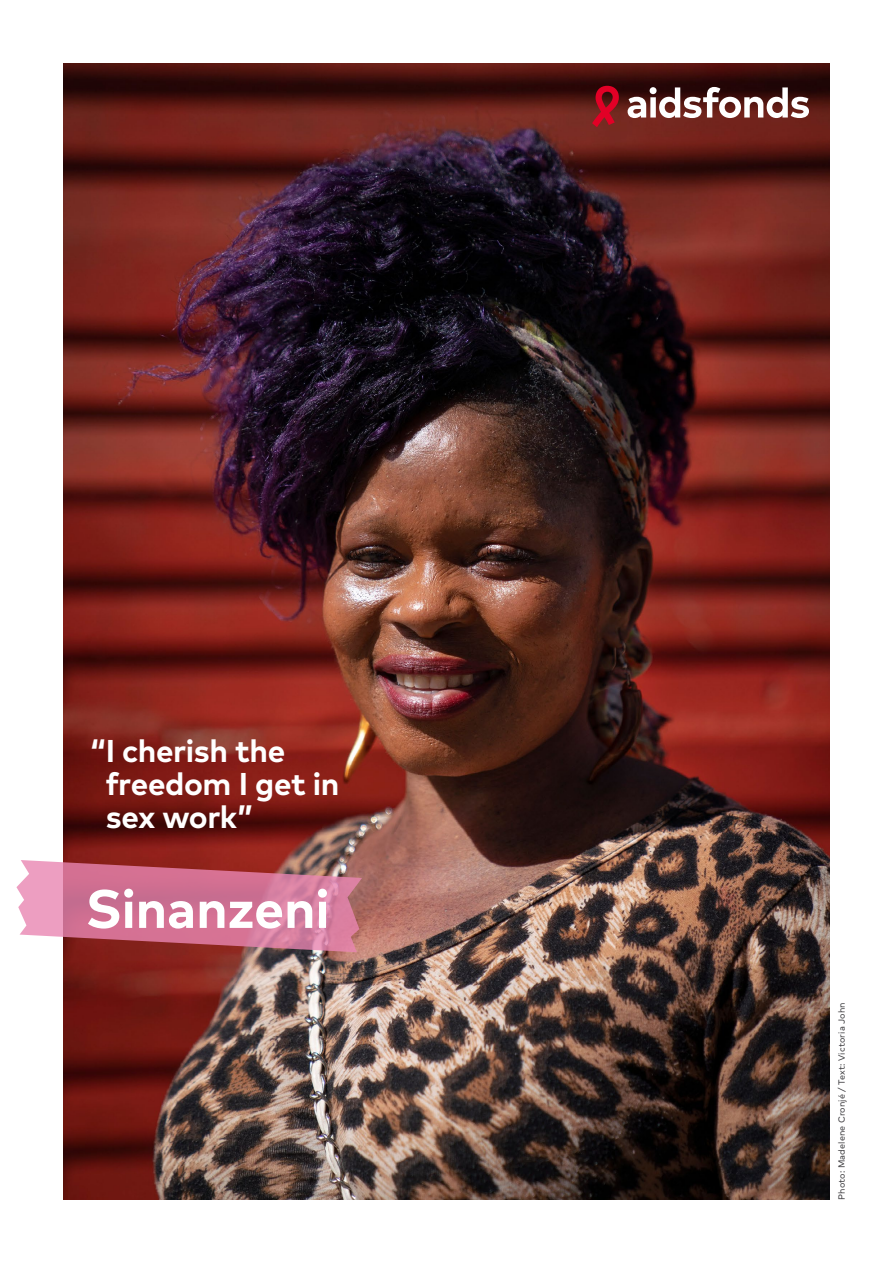
<style>
.page{position:relative;width:893px;height:1263px;background:#fff}
.page>*{position:absolute;margin:0;border:0;box-sizing:border-box;transform-origin:0 0}
.t1{font:700 54px "FF Mark Pro AF";letter-spacing:-.01em;color:#fff}
.t2{font:700 31.5px/33px "FF Mark Pro AF";letter-spacing:-.015em;color:#fff}
.t3{font:9px "FF Mark Pro AF";letter-spacing:.015em;color:#3e3d40}
</style>
<div class="page">
<img style="left:64px;top:64px;width:765px;height:1135px">
<svg style="left:628px;top:87px;width:181px;height:31px"></svg>
<svg style="left:592px;top:86px;width:27px;height:41px"></svg>
<svg style="left:16px;top:860px;width:346px;height:92px;background:#cb758e"></svg>
<h2 class="t2" style="left:106px;top:732px;width:235px;text-indent:-15px">“I cherish the freedom I get in sex work”</h2>
<h1 class="t1" style="left:85px;top:868px;width:246px">Sinanzeni</h1>
<p class="t3" style="left:835px;top:1200px;width:199px;rotate:-90deg">Photo: Madelene Cronjé / Text: Victoria John</p>
</div>
